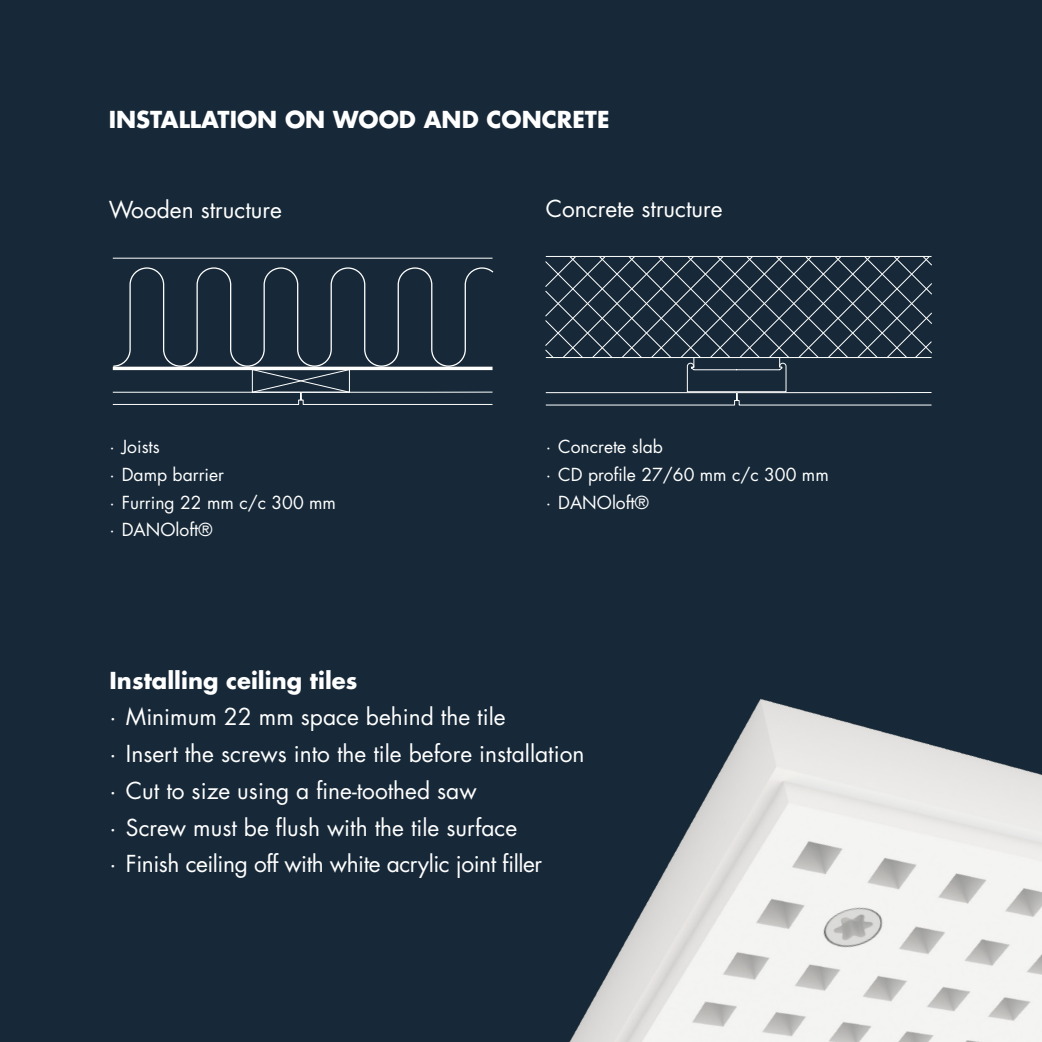
<style>
.page{position:relative;width:1042px;height:1042px;background:#172938}
.page>*{position:absolute;margin:0;border:0;box-sizing:border-box;transform-origin:0 0}
.t1{font:22.75px "Futura Std";color:#fff}
.t2{font:700 22.75px "Futura Std";color:#fff}
.t3{font:22.75px "Futura Std";letter-spacing:-.02em;color:#fff}
.t4{font:17.5px "Futura Std";color:#fff}
</style>
<div class="page">
<img style="left:569px;top:699px;width:473px;height:343px">
<svg style="left:112px;top:267px;width:382px;height:138px"></svg>
<hr style="left:113px;top:258px;width:379px;height:1px;background:#fff">
<svg style="left:545px;top:256px;width:387px;height:149px"></svg>
<p class="t2" style="left:109px;top:104px;width:502px">INSTALLATION ON WOOD AND CONCRETE</p>
<p class="t1" style="left:109px;top:195px;width:175px">Wooden structure</p>
<p class="t1" style="left:546px;top:194px;width:178px">Concrete structure</p>
<p class="t4" style="left:109px;top:435px;width:52px">· Joists</p>
<p class="t4" style="left:109px;top:463px;width:116px">· Damp barrier</p>
<p class="t4" style="left:109px;top:491px;width:228px">· Furring 22 mm c/c 300 mm</p>
<p class="t4" style="left:109px;top:519px;width:104px">· DANOloft®</p>
<p class="t4" style="left:546px;top:435px;width:119px">· Concrete slab</p>
<p class="t4" style="left:546px;top:463px;width:284px">· CD profile 27/60 mm c/c 300 mm</p>
<p class="t4" style="left:546px;top:491px;width:104px">· DANOloft®</p>
<p class="t2" style="left:110px;top:665px;width:249px">Installing ceiling tiles</p>
<p class="t1" style="left:110px;top:702px;width:397px">· Minimum 22 mm space behind the tile</p>
<p class="t1" style="left:110px;top:739px;width:476px">· Insert the screws into the tile before installation</p>
<p class="t1" style="left:110px;top:776px;width:369px">· Cut to size using a fine-toothed saw</p>
<p class="t1" style="left:110px;top:813px;width:409px">· Screw must be flush with the tile surface</p>
<p class="t3" style="left:110px;top:849px;width:434px">· Finish ceiling off with white acrylic joint filler</p>
</div>
